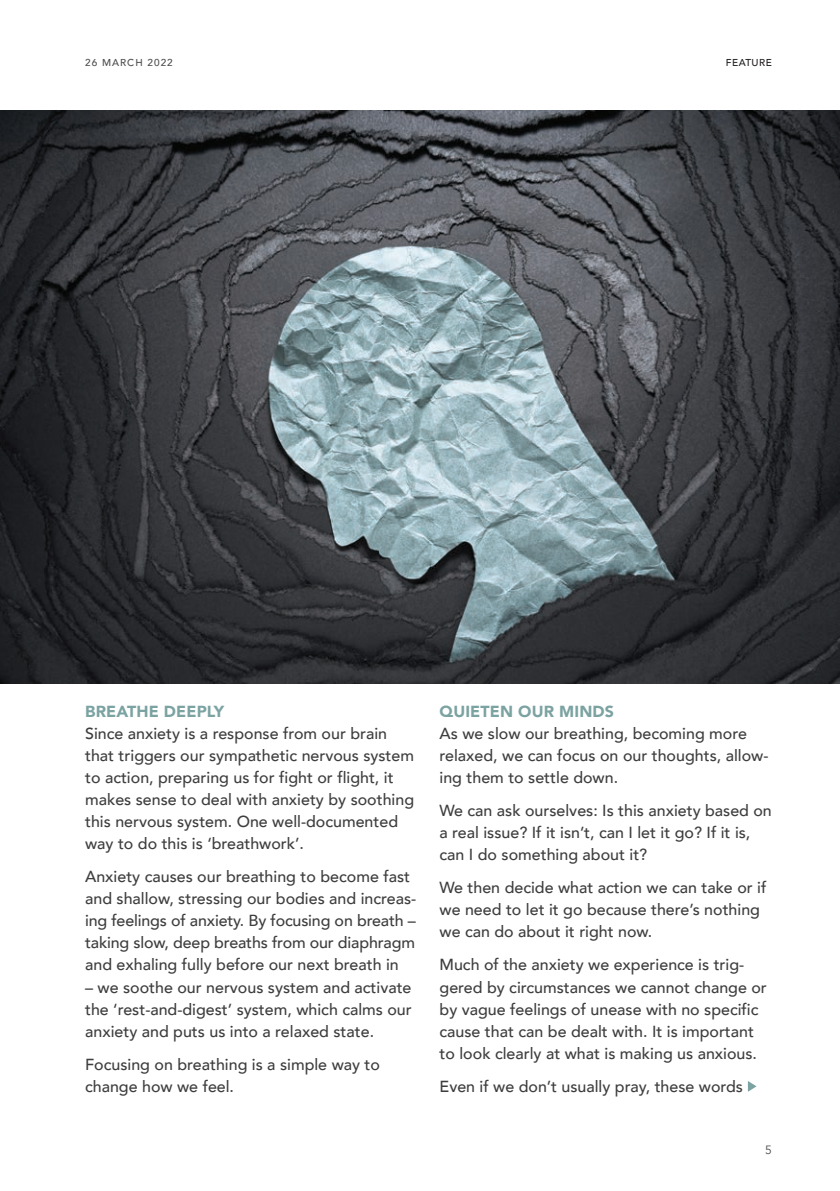
<style>
.page{position:relative;width:840px;height:1191px;background:#fff}
.page>*{position:absolute;margin:0;border:0;box-sizing:border-box;transform-origin:0 0}
.Salvos_Body{font:500 16px/22px "Avenir";color:#3e3e3f}
.Intext_Subhead{font:900 16px "Avenir";letter-spacing:.01em;color:#7ba3a2}
.t1{font:12px "Avenir";color:#4b4c4d}
.t2{font:500 10px "Avenir";letter-spacing:.1em;color:#4b4c4d}
.Page_name_-_Right{font:500 10px "Avenir";letter-spacing:.05em;color:#231f20}
</style>
<div class="page">
<img style="left:0;top:110px;width:839px;height:573px">
<svg style="left:747px;top:1081px;width:9px;height:10px"></svg>
<p class="t2" style="left:85px;top:54px;width:36px">26 March</p>
<p class="t2" style="left:147px;top:54px;width:27px">2022</p>
<p class="Page_name_-_Right" style="left:725px;top:54px;width:47px">FEATURE</p>
<p class="Intext_Subhead" style="left:85px;top:697px;width:140px">BREATHE DEEPLY</p>
<p class="Salvos_Body" style="left:85px;top:721px;width:330px">Since anxiety is a response from our brain that triggers our sympathetic nervous system to action, preparing us for fight or flight, it makes sense to deal with anxiety by soothing this nervous system. One well-documented way to do this is ‘breathwork’.</p>
<p class="Salvos_Body" style="left:85px;top:864px;width:332px">Anxiety causes our breathing to become fast and shallow, stressing our bodies and increas&shy;ing feelings of anxiety. By focusing on breath – taking slow, deep breaths from our diaphragm and exhaling fully before our next breath in</p>
<p class="Salvos_Body" style="left:85px;top:975px;width:328px;text-align:justify">– we soothe our nervous system and activate the ‘rest-and-digest’ system, which calms our anxiety and puts us into a relaxed state.</p>
<p class="Salvos_Body" style="left:85px;top:1052px;width:296px">Focusing on breathing is a simple way to change how we feel.</p>
<p class="Intext_Subhead" style="left:439px;top:697px;width:176px">QUIETEN OUR MINDS</p>
<p class="Salvos_Body" style="left:439px;top:721px;width:330px">As we slow our breathing, becoming more relaxed, we can focus on our thoughts, allow&shy;ing them to settle down.</p>
<p class="Salvos_Body" style="left:439px;top:798px;width:333px">We can ask ourselves: Is this anxiety based on a real issue? If it isn’t, can I let it go? If it is, can I do something about it?</p>
<p class="Salvos_Body" style="left:439px;top:876px;width:328px">We then decide what action we can take or if we need to let it go because there’s nothing we can do about it right now.</p>
<p class="Salvos_Body" style="left:439px;top:953px;width:328px">Much of the anxiety we experience is trig&shy;gered by circumstances we cannot change or by vague feelings of unease with no specific cause that can be dealt with. It is important to look clearly at what is making us anxious.</p>
<p class="Salvos_Body" style="left:439px;top:1074px;width:305px">Even if we don’t usually pray, these words</p>
<p class="t1" style="left:764px;top:1142px;width:8px">5</p>
</div>
